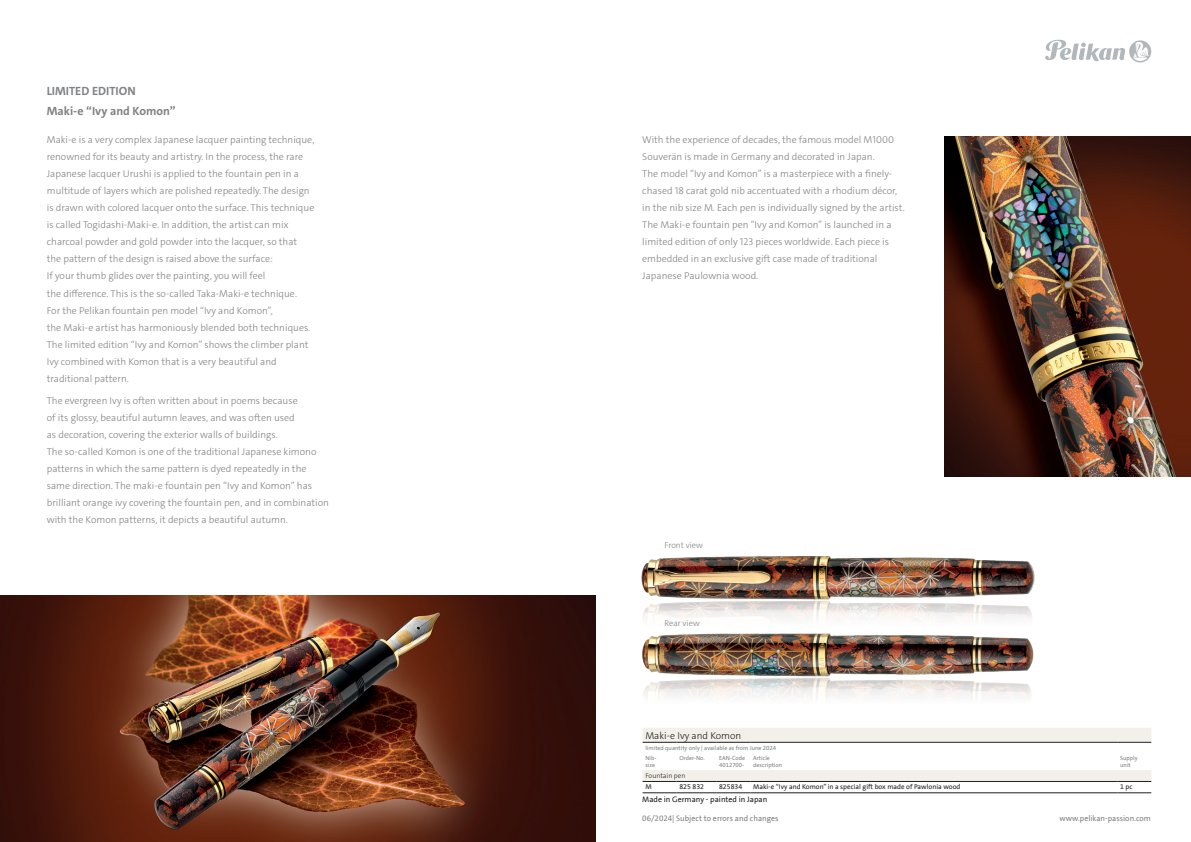
<style>
.page{position:relative;width:1191px;height:842px;background:#fff}
.page>*{position:absolute;margin:0;border:0;box-sizing:border-box;transform-origin:0 0}
.t1{font:700 12px/19.2px "The Sans E4 s";color:#808285}
.t2{font:300 10px/17px "The Sans E4 s";color:#808285}
.t3{font:300 10px "The Sans E4 s";color:#231f20}
.t4{font:300 8.5px "The Sans E4 s";color:#808285}
.t5{font:8px "Pelikan The Sans Tab";color:#808285}
.t6{font:8px "Pelikan The Sans Tab";color:#231f20}
.t7{font:7px "Pelikan The Sans Tab";color:#231f20}
.t8{font:300 7px "The Sans E4 s";color:#231f20}
.t9{font:7px "The Sans E4 s";color:#231f20}
.t10{font:6px/7.6px "Pelikan The Sans Tab";color:#808285}
</style>
<div class="page">
<img style="left:643px;top:611px;width:389px;height:8px">
<svg style="left:1045px;top:39px;width:106px;height:24px"></svg>
<svg style="left:642px;top:728px;width:509px;height:53px"></svg>
<hr style="left:642px;top:742px;width:34px;height:1px;background:#231f20">
<hr style="left:676px;top:742px;width:40px;height:1px;background:#231f20">
<hr style="left:716px;top:742px;width:34px;height:1px;background:#231f20">
<hr style="left:750px;top:742px;width:367px;height:1px;background:#231f20">
<hr style="left:1117px;top:742px;width:34px;height:1px;background:#231f20">
<hr style="left:642px;top:781px;width:34px;height:1px;background:#231f20">
<hr style="left:676px;top:781px;width:40px;height:1px;background:#231f20">
<hr style="left:716px;top:781px;width:34px;height:1px;background:#231f20">
<hr style="left:750px;top:781px;width:367px;height:1px;background:#231f20">
<hr style="left:1117px;top:781px;width:34px;height:1px;background:#231f20">
<hr style="left:642px;top:792px;width:34px;height:1px;background:#231f20">
<hr style="left:676px;top:792px;width:40px;height:1px;background:#231f20">
<hr style="left:716px;top:792px;width:34px;height:1px;background:#231f20">
<hr style="left:750px;top:792px;width:367px;height:1px;background:#231f20">
<hr style="left:1117px;top:792px;width:34px;height:1px;background:#231f20">
<img style="left:0;top:595px;width:595px;height:247px">
<img style="left:944px;top:136px;width:247px;height:340px">
<img style="left:641px;top:555px;width:394px;height:56px">
<img style="left:642px;top:633px;width:392px;height:55px">
<p class="t1" style="left:47px;top:82px;width:130px">LIMITED EDITION<br>Maki-e “Ivy and Komon”</p>
<p class="t2" style="left:47px;top:132px;width:269px">Maki-e is a very complex Japanese lacquer painting technique, renowned for its beauty and artistry. In the process, the rare Japanese lacquer Urushi is applied to the fountain pen in a multitude of layers which are polished repeatedly. The design is drawn with colored lacquer onto the surface. This technique is called Togidashi-Maki-e. In addition, the artist can mix charcoal powder and gold powder into the lacquer, so that<br>the pattern of the design is raised above the surface:<br>If your thumb glides over the painting, you will feel<br>the difference. This is the so-called Taka-Maki-e technique.<br>For the Pelikan fountain pen model “Ivy and Komon”,<br>the Maki-e artist has harmoniously blended both techniques.<br>The limited edition “Ivy and Komon” shows the climber plant Ivy combined with Komon that is a very beautiful and traditional pattern.</p>
<p class="t2" style="left:47px;top:392px;width:284px">The evergreen Ivy is often written about in poems because<br>of its glossy, beautiful autumn leaves, and was often used<br>as decoration, covering the exterior walls of buildings.<br>The so-called Komon is one of the traditional Japanese kimono patterns in which the same pattern is dyed repeatedly in the same direction. The maki-e fountain pen “Ivy and Komon” has brilliant orange ivy covering the fountain pen, and in combination with the Komon patterns, it depicts a beautiful autumn.</p>
<p class="t2" style="left:642px;top:132px;width:264px">With the experience of decades, the famous model M1000<br>Souverän is made in Germany and decorated in Japan.<br>The model “Ivy and Komon” is a masterpiece with a finely&shy;chased 18 carat gold nib accentuated with a rhodium décor, in the nib size M. Each pen is individually signed by the artist.<br>The Maki-e fountain pen “Ivy and Komon” is launched in a limited edition of only 123 pieces worldwide. Each piece is embedded in an exclusive gift case made of traditional Japanese Paulownia wood.</p>
<p class="t4" style="left:664px;top:540px;width:40px">Front view</p>
<p class="t4" style="left:664px;top:617px;width:37px">Rear view</p>
<p class="t3" style="left:645px;top:729px;width:97px">Maki-e Ivy and Komon</p>
<p class="t10" style="left:645px;top:743px;width:132px;line-height:10.1px">limited quantity only | available as from June 2024<br>Nib-</p>
<p class="t10" style="left:645px;top:762px;width:11px">size</p>
<p class="t10" style="left:679px;top:754px;width:27px">Order-No.</p>
<p class="t10" style="left:719px;top:754px;width:28px">EAN-Code<br>4012700-</p>
<p class="t10" style="left:753px;top:754px;width:31px">Article description</p>
<p class="t10" style="left:1120px;top:754px;width:19px">Supply unit</p>
<p class="t8" style="left:645px;top:771px;width:42px">Fountain pen</p>
<p class="t9" style="left:645px;top:783px;width:8px">M</p>
<p class="t7" style="left:679px;top:783px;width:26px">825 832</p>
<p class="t7" style="left:719px;top:783px;width:25px">825834</p>
<p class="t7" style="left:753px;top:783px;width:209px">Maki-e “Ivy and Komon” in a special gift box made of Pawlonia wood</p>
<p class="t7" style="left:1120px;top:783px;width:14px">1 pc</p>
<p class="t6" style="left:642px;top:795px;width:126px">Made in Germany - painted in Japan</p>
<p class="t5" style="left:642px;top:814px;width:138px">06/2024| Subject to errors and changes</p>
<p class="t5" style="left:1059px;top:814px;width:93px">www.pelikan-passion.com</p>
</div>
